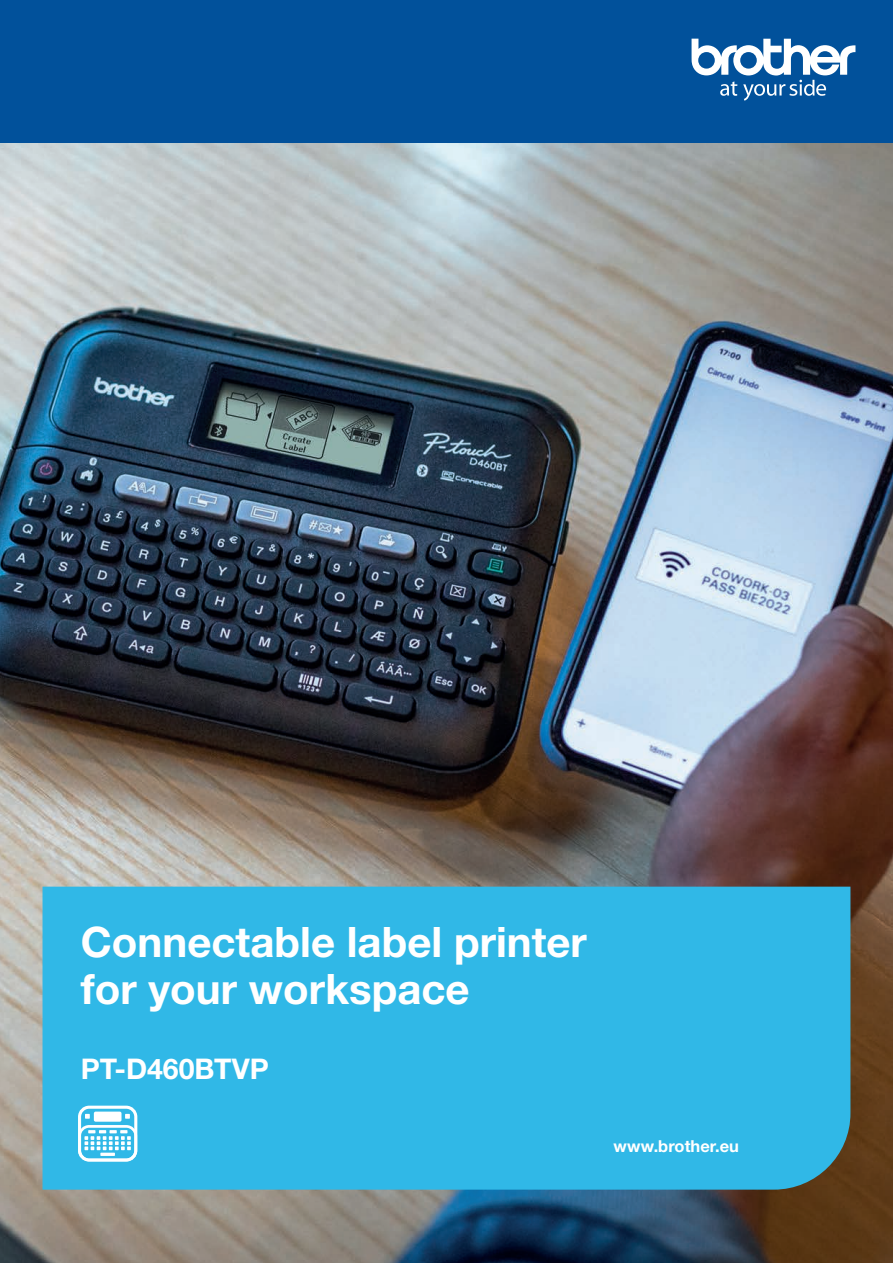
<style>
.page{position:relative;width:893px;height:1263px;background:#fff}
.page>*{position:absolute;margin:0;border:0;box-sizing:border-box;transform-origin:0 0}
.t1{font:700 42px/46.5px "Helvetica Neue LTW1 G";color:#fff}
.t2{font:700 28.5px "Helvetica Neue LTW1 G";color:#fff}
.t3{font:700 16.5px "Helvetica Neue LTW1 G";color:#fff}
</style>
<div class="page">
<img style="left:0;top:142px;width:893px;height:1121px">
<div style="left:0;top:0;width:893px;height:142px;background:#01519b"></div>
<svg style="left:692px;top:39px;width:163px;height:62px"></svg>
<div style="left:43px;top:887px;width:807px;height:302px;background:#30b8e7"></div>
<div style="left:78px;top:1106px;width:59px;height:55px;border:3px solid #fff;border-radius:10px"></div>
<div style="left:78px;top:1125px;width:59px;height:36px;border:3px solid #fff;border-radius:10px"></div>
<div style="left:94px;top:1111px;width:27px;height:11px;background:#fff;border-radius:2px"></div>
<svg style="left:85px;top:1114px;width:5px;height:5px"></svg>
<svg style="left:125px;top:1114px;width:5px;height:5px"></svg>
<hr style="left:100px;top:1153px;width:15px;height:3px;background:#fff">
<svg style="left:84px;top:1130px;width:47px;height:20px"></svg>
<p class="t1" style="left:81px;top:918px;width:507px">Connectable label printer for your workspace</p>
<p class="t2" style="left:81px;top:1051px;width:189px">PT-D460BTVP</p>
<p class="t3" style="left:613px;top:1136px;width:127px">www.brother.eu</p>
</div>
